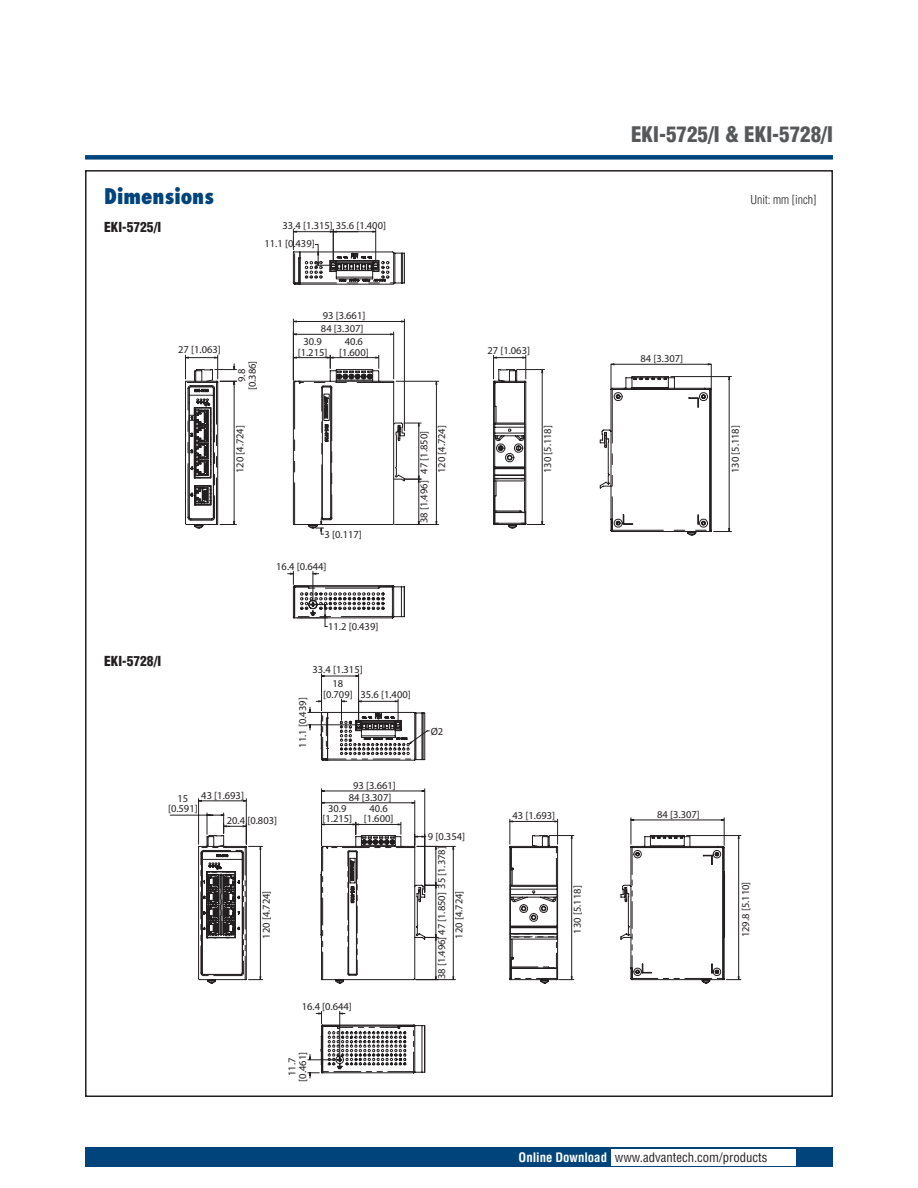
<style>
.page{position:relative;width:918px;height:1188px;background:#fff}
.page>*{position:absolute;margin:0;border:0;box-sizing:border-box;transform-origin:0 0}
.t1{font:900 condensed 21px "Helvetica";color:#57585a}
.t2{font:800 condensed 21px "Futura";color:#00447b}
.t3{font:900 condensed 13.5px "Helvetica";color:#231f20}
.t4{font:condensed 12.75px "Helvetica";color:#231f20}
.t5{font:300 condensed 12px "Helvetica";color:#231f20}
.t6{font:10.5px/10.5px "Myriad Pro";color:#231f20;text-align:center}
.s1{font-weight:700;color:#fff}
</style>
<div class="page">
<div style="left:85px;top:1147px;width:748px;height:20px;background:#00447b"></div>
<div style="left:611px;top:1149px;width:184px;height:16px;background:#fff"></div>
<div style="left:85px;top:155px;width:748px;height:5px;background:#00447b"></div>
<hr style="left:393px;top:332px;width:1px;height:47px;background:#231f20">
<hr style="left:293px;top:334px;width:98px;height:1px;background:#231f20">
<hr style="left:404px;top:319px;width:1px;height:112px;background:#231f20">
<hr style="left:293px;top:319px;width:1px;height:61px;background:#231f20">
<hr style="left:293px;top:321px;width:109px;height:1px;background:#231f20">
<hr style="left:396px;top:381px;width:43px;height:1px;background:#231f20">
<hr style="left:395px;top:524px;width:44px;height:1px;background:#231f20">
<hr style="left:436px;top:382px;width:1px;height:142px;background:#231f20">
<svg style="left:293px;top:229px;width:112px;height:56px"></svg>
<svg style="left:288px;top:571px;width:117px;height:56px"></svg>
<svg style="left:493px;top:355px;width:52px;height:174px"></svg>
<hr style="left:542px;top:373px;width:1px;height:151px;background:#231f20">
<svg style="left:185px;top:355px;width:52px;height:174px"></svg>
<svg style="left:599px;top:363px;width:133px;height:173px"></svg>
<svg style="left:292px;top:355px;width:129px;height:180px"></svg>
<svg style="left:199px;top:676px;width:540px;height:400px"></svg>
<h1 class="t2" style="left:104px;top:183px;width:111px">Dimensions</h1>
<p class="t3" style="left:104px;top:218px;width:59px">EKI-5725/I</p>
<p class="t6" style="left:283px;top:220px;width:105px">33.4 [1.315] 35.6 [1.400]</p>
<p class="t6" style="left:264px;top:238px;width:52px">11.1 [0.439]</p>
<p class="t6" style="left:323px;top:311px;width:44px">93 [3.661]</p>
<p class="t6" style="left:321px;top:323px;width:44px">84 [3.307]</p>
<h1 class="t1" style="left:631px;top:121px;width:203px">EKI-5725/I &amp; EKI-5728/I</h1>
<p class="t5" style="left:750px;top:193px;width:67px">Unit: mm [inch]</p>
<p class="t6" style="left:298px;top:336px;width:31px">30.9 [1.215]</p>
<p class="t6" style="left:345px;top:336px;width:20px">40.6</p>
<p class="t6" style="left:178px;top:344px;width:44px">27 [1.063]</p>
<p class="t6" style="left:339px;top:347px;width:31px">[1.600]</p>
<p class="t6" style="left:487px;top:345px;width:44px">27 [1.063]</p>
<p class="t6" style="left:641px;top:353px;width:44px">84 [3.307]</p>
<p class="t6" style="left:236px;top:390px;width:31px;rotate:-90deg">9.8 [0.386]</p>
<p class="t6" style="left:234px;top:473px;width:50px;rotate:-90deg">120 [4.724]</p>
<p class="t6" style="left:415px;top:474px;width:50px;line-height:17.9px;text-align:left;rotate:-90deg">47 [1.850]<br>120 [4.724]</p>
<p class="t6" style="left:542px;top:473px;width:50px;rotate:-90deg">130 [5.118]</p>
<p class="t6" style="left:730px;top:473px;width:50px;rotate:-90deg">130 [5.118]</p>
<p class="t6" style="left:419px;top:523px;width:44px;rotate:-90deg">38 [1.496]</p>
<p class="t6" style="left:325px;top:529px;width:39px">3 [0.117]</p>
<p class="t6" style="left:276px;top:561px;width:52px">16.4 [0.644]</p>
<p class="t3" style="left:104px;top:652px;width:59px">EKI-5728/I</p>
<p class="t6" style="left:328px;top:621px;width:52px">11.2 [0.439]</p>
<p class="t6" style="left:312px;top:664px;width:52px">33.4 [1.315]</p>
<p class="t6" style="left:297px;top:748px;width:52px;rotate:-90deg">11.1 [0.439]</p>
<p class="t6" style="left:323px;top:678px;width:31px">18 [0.709]</p>
<p class="t6" style="left:361px;top:689px;width:52px">35.6 [1.400]</p>
<p class="t6" style="left:431px;top:726px;width:14px">Ø2</p>
<p class="t6" style="left:201px;top:790px;width:44px">43 [1.693]</p>
<p class="t6" style="left:168px;top:793px;width:31px">15 [0.591]</p>
<p class="t6" style="left:227px;top:815px;width:52px">20.4 [0.803]</p>
<p class="t6" style="left:353px;top:780px;width:44px">93 [3.661]</p>
<p class="t6" style="left:349px;top:793px;width:44px">84 [3.307]</p>
<p class="t6" style="left:322px;top:803px;width:31px">30.9 [1.215]</p>
<p class="t6" style="left:364px;top:803px;width:31px">40.6 [1.600]</p>
<p class="t6" style="left:428px;top:831px;width:39px">9 [0.354]</p>
<p class="t6" style="left:513px;top:810px;width:44px">43 [1.693]</p>
<p class="t6" style="left:657px;top:809px;width:44px">84 [3.307]</p>
<p class="t6" style="left:436px;top:979px;width:135px;rotate:-90deg">38 [1.496] 47 [1.850] 35 [1.378]</p>
<p class="t6" style="left:261px;top:939px;width:50px;rotate:-90deg">120 [4.724]</p>
<p class="t6" style="left:453px;top:939px;width:50px;rotate:-90deg">120 [4.724]</p>
<p class="t6" style="left:740px;top:937px;width:57px;rotate:-90deg">129.8 [5.110]</p>
<p class="t6" style="left:572px;top:934px;width:50px;rotate:-90deg">130 [5.118]</p>
<p class="t6" style="left:302px;top:1001px;width:52px">16.4 [0.644]</p>
<p class="t6" style="left:287px;top:1082px;width:31px;rotate:-90deg">11.7 [0.461]</p>
<p class="t4" style="left:519px;top:1150px;width:250px"><span class="s1">Online Download</span> www.advantech.com/products</p>
</div>
